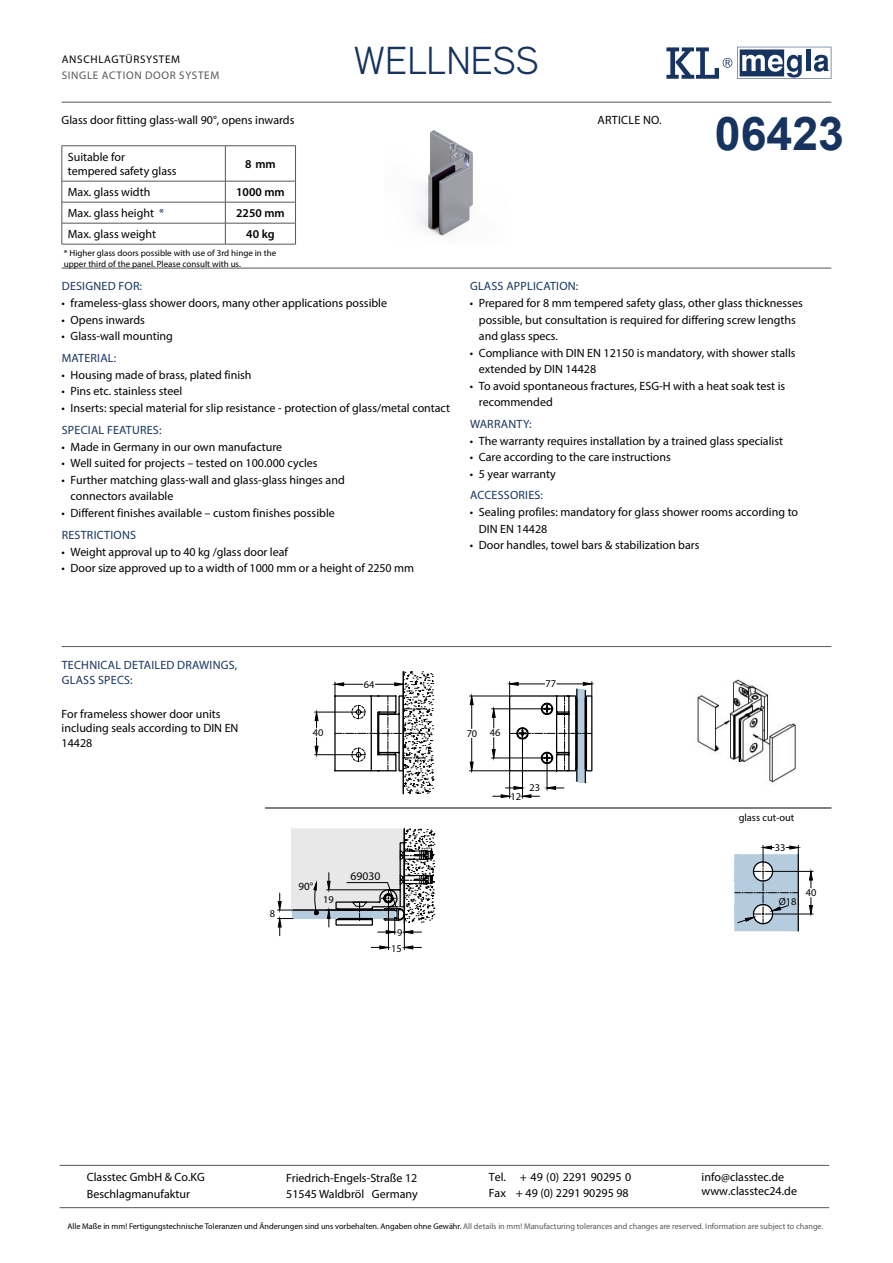
<style>
.page{position:relative;width:893px;height:1263px;background:#fff}
.page>*{position:absolute;margin:0;border:0;box-sizing:border-box;transform-origin:0 0}
.t1{font:700 46.5px "Arial";color:#16345f}
.t2{font:39px "Aaux Next";color:#16345f}
.t3{font:12px/16.5px "Myriad Pro";color:#000}
.t4{font:12px/15.8px "Myriad Pro";letter-spacing:.02em;color:#16345f}
.t5{font:600 12px "Myriad Pro";color:#000}
.t6{font:12px "Myriad Pro";letter-spacing:.02em;color:#000}
.t7{font:11.7px "Myriad Pro";color:#010202}
.t8{font:11.1px "Myriad Pro";letter-spacing:.06em;color:#575756}
.t9{font:11.1px "Myriad Pro";letter-spacing:.06em;color:#000}
.t10{font:10.95px "Myriad Pro";color:#000}
.t11{font:10.35px "Myriad Pro";color:#010202}
.t12{font:9px/10.5px "Myriad Pro";color:#000}
.t13{font:8.25px "Myriad Pro";color:#000}
.s1{color:#16345f}
.s2{color:#575756}
</style>
<div class="page">
<hr style="left:62px;top:268px;width:769px;height:1px;background:#575756">
<hr style="left:62px;top:646px;width:769px;height:1px;background:#575756">
<svg style="left:666px;top:47px;width:165px;height:32px"></svg>
<hr style="left:60px;top:1207px;width:769px;height:1px;background:#575756">
<hr style="left:62px;top:102px;width:769px;height:1px;background:#575756">
<hr style="left:60px;top:1165px;width:769px;height:1px;background:#575756">
<hr style="left:62px;top:145px;width:163px;height:1px;background:#575756">
<hr style="left:62px;top:146px;width:1px;height:35px;background:#575756">
<hr style="left:225px;top:145px;width:71px;height:1px;background:#575756">
<hr style="left:225px;top:146px;width:1px;height:35px;background:#575756">
<hr style="left:295px;top:146px;width:1px;height:35px;background:#575756">
<hr style="left:62px;top:181px;width:163px;height:1px;background:#575756">
<hr style="left:225px;top:181px;width:71px;height:1px;background:#575756">
<hr style="left:62px;top:202px;width:163px;height:1px;background:#575756">
<hr style="left:225px;top:202px;width:71px;height:1px;background:#575756">
<hr style="left:62px;top:223px;width:163px;height:1px;background:#575756">
<svg style="left:62px;top:181px;width:1px;height:63px"></svg>
<hr style="left:225px;top:223px;width:71px;height:1px;background:#575756">
<svg style="left:225px;top:181px;width:1px;height:63px"></svg>
<svg style="left:295px;top:181px;width:1px;height:63px"></svg>
<hr style="left:62px;top:244px;width:163px;height:1px;background:#575756">
<hr style="left:225px;top:244px;width:71px;height:1px;background:#575756">
<svg style="left:403px;top:693px;width:396px;height:115px"></svg>
<hr style="left:773px;top:871px;width:40px;height:1px;background:#000">
<hr style="left:773px;top:914px;width:40px;height:1px;background:#000">
<svg style="left:809px;top:871px;width:4px;height:17px"></svg>
<svg style="left:809px;top:897px;width:4px;height:18px"></svg>
<svg style="left:334px;top:671px;width:100px;height:123px"></svg>
<hr style="left:404px;top:918px;width:1px;height:31px;background:#000">
<hr style="left:388px;top:905px;width:1px;height:44px;background:#000">
<svg style="left:404px;top:945px;width:17px;height:5px"></svg>
<svg style="left:371px;top:945px;width:18px;height:5px"></svg>
<hr style="left:470px;top:696px;width:40px;height:1px;background:#000">
<hr style="left:470px;top:770px;width:40px;height:1px;background:#000">
<svg style="left:469px;top:695px;width:5px;height:33px"></svg>
<svg style="left:469px;top:738px;width:5px;height:33px"></svg>
<svg style="left:492px;top:682px;width:101px;height:116px"></svg>
<hr style="left:315px;top:712px;width:37px;height:1px;background:#000">
<hr style="left:315px;top:754px;width:37px;height:1px;background:#000">
<svg style="left:314px;top:711px;width:5px;height:17px"></svg>
<svg style="left:314px;top:737px;width:5px;height:18px"></svg>
<svg style="left:278px;top:828px;width:521px;height:108px"></svg>
<hr style="left:266px;top:808px;width:565px;height:1px;background:#000">
<img style="left:419px;top:130px;width:54px;height:106px">
<img style="left:689px;top:679px;width:110px;height:108px">
<p class="t9" style="left:62px;top:53px;width:120px">ANSCHLAGTÜRSYSTEM</p>
<p class="t8" style="left:62px;top:69px;width:159px">SINGLE ACTION DOOR SYSTEM</p>
<h2 class="t2" style="left:354px;top:34px;width:187px">WELLNESS</h2>
<p class="t3" style="left:62px;top:111px;width:234px">Glass door fitting glass-wall 90°, opens inwards</p>
<p class="t6" style="left:598px;top:112px;width:66px">ARTICLE NO.</p>
<p class="t3" style="left:68px;top:149px;width:110px;line-height:14.4px">Suitable for tempered safety glass</p>
<p class="t5" style="left:245px;top:156px;width:32px">8 mm</p>
<p class="t3" style="left:68px;top:184px;width:84px">Max. glass width</p>
<p class="t5" style="left:236px;top:184px;width:50px">1000 mm</p>
<p class="t3" style="left:68px;top:205px;width:98px">Max. glass height <span class="s1">*</span></p>
<p class="t5" style="left:236px;top:205px;width:50px">2250 mm</p>
<p class="t3" style="left:68px;top:226px;width:90px">Max. glass weight</p>
<p class="t5" style="left:246px;top:226px;width:30px">40 kg</p>
<p class="t12" style="left:64px;top:248px;width:214px">* Higher glass doors possible with use of 3rd hinge in the upper third of the panel. Please consult with us.</p>
<p class="t4" style="left:62px;top:278px;width:82px">DESIGNED FOR:</p>
<p class="t4" style="left:470px;top:278px;width:110px">GLASS APPLICATION:</p>
<h1 class="t1" style="left:715px;top:101px;width:131px">06423</h1>
<p class="t3" style="left:62px;top:295px;width:327px">• frameless-glass shower doors, many other applications possible</p>
<p class="t3" style="left:62px;top:311px;width:85px">• Opens inwards</p>
<p class="t3" style="left:62px;top:328px;width:113px">• Glass-wall mounting</p>
<p class="t4" style="left:62px;top:350px;width:56px">MATERIAL:</p>
<p class="t3" style="left:62px;top:366px;width:191px">• Housing made of brass, plated finish</p>
<p class="t3" style="left:62px;top:383px;width:122px">• Pins etc. stainless steel</p>
<p class="t3" style="left:62px;top:399px;width:390px">• Inserts: special material for slip resistance - protection of glass/metal contact</p>
<p class="t4" style="left:62px;top:421px;width:101px">SPECIAL FEATURES:</p>
<p class="t3" style="left:62px;top:438px;width:222px">• Made in Germany in our own manufacture</p>
<p class="t3" style="left:62px;top:455px;width:258px">• Well suited for projects – tested on 100.000 cycles</p>
<p class="t3" style="left:71px;top:471px;width:276px;text-indent:-9px">• Further matching glass-wall and glass-glass hinges and connectors available</p>
<p class="t3" style="left:62px;top:504px;width:275px">• Different finishes available – custom finishes possible</p>
<p class="t3" style="left:62px;top:543px;width:228px">• Weight approval up to 40 kg /glass door leaf</p>
<p class="t3" style="left:62px;top:560px;width:354px">• Door size approved up to a width of 1000 mm or a height of 2250 mm</p>
<p class="t4" style="left:62px;top:526px;width:76px">RESTRICTIONS</p>
<p class="t3" style="left:479px;top:295px;width:325px;text-indent:-9px">• Prepared for 8 mm tempered safety glass, other glass thicknesses possible, but consultation is required for differing screw lengths and glass specs.</p>
<p class="t3" style="left:479px;top:344px;width:318px;text-indent:-9px">• Compliance with DIN EN 12150 is mandatory, with shower stalls extended by DIN 14428</p>
<p class="t3" style="left:479px;top:377px;width:308px;text-indent:-9px">• To avoid spontaneous fractures, ESG-H with a heat soak test is recommended</p>
<p class="t3" style="left:470px;top:432px;width:315px">• The warranty requires installation by a trained glass specialist</p>
<p class="t3" style="left:470px;top:449px;width:203px">• Care according to the care instructions</p>
<p class="t3" style="left:470px;top:465px;width:88px">• 5 year warranty</p>
<p class="t3" style="left:479px;top:504px;width:321px;text-indent:-9px">• Sealing profiles: mandatory for glass shower rooms according to<br>DIN EN 14428</p>
<p class="t3" style="left:470px;top:537px;width:231px">• Door handles, towel bars &amp; stabilization bars</p>
<p class="t4" style="left:470px;top:416px;width:63px">WARRANTY:</p>
<p class="t4" style="left:470px;top:487px;width:74px">ACCESSORIES:</p>
<p class="t4" style="left:62px;top:656px;width:177px">TECHNICAL DETAILED DRAWINGS,<br>GLASS SPECS:</p>
<p class="t3" style="left:62px;top:706px;width:178px;line-height:14.4px">For frameless shower door units including seals according to DIN EN<br>14428</p>
<p class="t11" style="left:313px;top:726px;width:12px">40</p>
<p class="t11" style="left:364px;top:678px;width:12px">64</p>
<p class="t11" style="left:270px;top:907px;width:7px">8</p>
<p class="t10" style="left:298px;top:879px;width:16px">90°</p>
<p class="t11" style="left:323px;top:893px;width:12px">19</p>
<p class="t7" style="left:350px;top:869px;width:31px">69030</p>
<p class="t11" style="left:397px;top:926px;width:7px">9</p>
<p class="t11" style="left:391px;top:942px;width:12px">15</p>
<p class="t11" style="left:467px;top:727px;width:35px">70 46</p>
<p class="t11" style="left:545px;top:677px;width:12px">77</p>
<p class="t11" style="left:511px;top:790px;width:12px">12</p>
<p class="t11" style="left:529px;top:781px;width:12px">23</p>
<p class="t11" style="left:739px;top:811px;width:57px">glass cut-out</p>
<p class="t11" style="left:775px;top:841px;width:12px">33</p>
<p class="t11" style="left:779px;top:895px;width:19px">Ø18</p>
<p class="t11" style="left:806px;top:886px;width:12px">40</p>
<p class="t3" style="left:87px;top:1168px;width:120px">Classtec GmbH &amp; Co.KG<br>Beschlagmanufaktur</p>
<p class="t3" style="left:489px;top:1168px;width:144px;line-height:16px">Tel. + 49 (0) 2291 90295 0<br>Fax + 49 (0) 2291 90295 98</p>
<p class="t3" style="left:702px;top:1170px;width:97px;line-height:14px">info@classtec.de www.classtec24.de</p>
<p class="t3" style="left:286px;top:1169px;width:133px">Friedrich-Engels-Straße 12<br>51545 Waldbröl Germany</p>
<p class="t13" style="left:67px;top:1221px;width:757px">Alle Maße in mm! Fertigungstechnische Toleranzen und Änderungen sind uns vorbehalten. Angaben ohne Gewähr. <span class="s2">All details in mm! Manufacturing tolerances and changes are reserved. Information are subject to change.</span></p>
</div>
